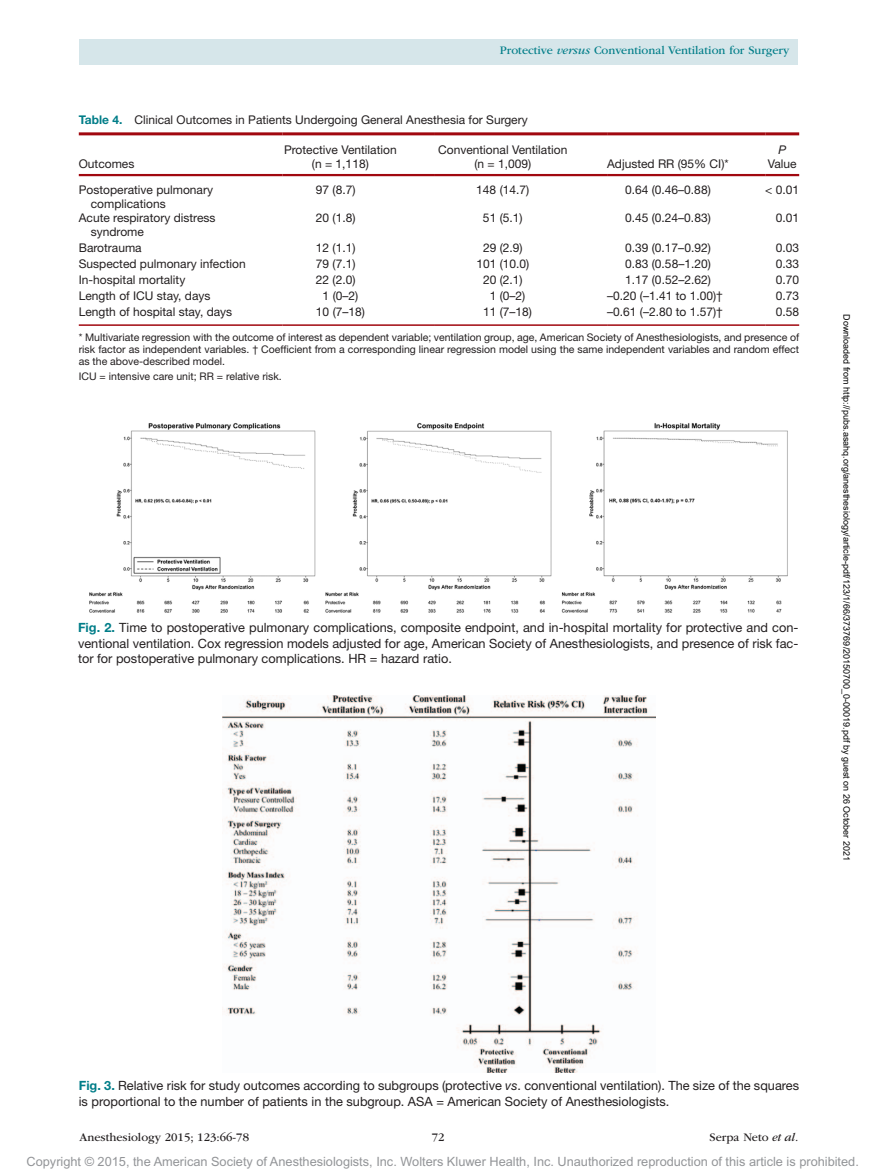
<style>
.page{position:relative;width:878px;height:1175px;background:#fff}
.page>*{position:absolute;margin:0;border:0;box-sizing:border-box;transform-origin:0 0}
.t1{font:12.75px/15.8px "Helvetica Neue LT Std";color:#231f20;text-align:justify}
.t2{font:12.75px "Arial MT Std";color:#939598}
.t3{font:12px/13.5px "Helvetica Neue LT Std";color:#231f20;text-align:center}
.t4{font:12px "ITC Garamond Std";color:#007d88}
.t5{font:12px "ITC Garamond Std";color:#231f20}
.t6{font:italic 12px "Helvetica Neue LT Std";color:#231f20}
.t7{font:10.5px/12px "Helvetica Neue LT Std";color:#231f20;text-align:justify}
.t8{font:9px "Arial";color:#000}
.s1{font-style:italic}
.s2{font-weight:700;color:#007d88}
</style>
<div class="page">
<div style="left:79px;top:39px;width:718px;height:25px;background:#d6e6ea"></div>
<hr style="left:79px;top:132px;width:203px;height:3px;background:#a1080f">
<hr style="left:282px;top:132px;width:153px;height:3px;background:#a1080f">
<hr style="left:435px;top:132px;width:172px;height:3px;background:#a1080f">
<hr style="left:607px;top:132px;width:158px;height:3px;background:#a1080f">
<hr style="left:765px;top:132px;width:34px;height:3px;background:#a1080f">
<hr style="left:79px;top:174px;width:203px;height:2px;background:#a1080f">
<hr style="left:282px;top:174px;width:153px;height:2px;background:#a1080f">
<hr style="left:435px;top:174px;width:172px;height:2px;background:#a1080f">
<hr style="left:607px;top:174px;width:158px;height:2px;background:#a1080f">
<hr style="left:765px;top:174px;width:34px;height:2px;background:#a1080f">
<hr style="left:79px;top:324px;width:203px;height:2px;background:#a1080f">
<hr style="left:282px;top:324px;width:153px;height:2px;background:#a1080f">
<hr style="left:435px;top:324px;width:172px;height:2px;background:#a1080f">
<hr style="left:607px;top:324px;width:158px;height:2px;background:#a1080f">
<hr style="left:765px;top:324px;width:34px;height:2px;background:#a1080f">
<img style="left:89px;top:423px;width:699px;height:190px">
<img style="left:223px;top:695px;width:432px;height:377px">
<p class="t4" style="left:500px;top:44px;width:291px">Protective <span class="s1">versus</span> Conventional Ventilation for Surgery</p>
<p class="t3" style="left:79px;top:113px;width:450px"><span class="s2">Table 4.</span> Clinical Outcomes in Patients Undergoing General Anesthesia for Surgery</p>
<p class="t3" style="left:79px;top:157px;width:57px">Outcomes</p>
<p class="t3" style="left:284px;top:143px;width:114px">Protective Ventilation (n = 1,118)</p>
<p class="t3" style="left:438px;top:143px;width:131px">Conventional Ventilation (n = 1,009)</p>
<p class="t3" style="left:607px;top:157px;width:123px">Adjusted RR (95% CI)*</p>
<p class="t6" style="left:778px;top:143px;width:9px">P</p>
<p class="t3" style="left:767px;top:157px;width:30px">Value</p>
<p class="t3" style="left:91px;top:183px;width:124px;text-align:left;text-indent:-12px">Postoperative pulmonary complications</p>
<p class="t3" style="left:316px;top:183px;width:41px">97 (8.7)</p>
<p class="t3" style="left:476px;top:183px;width:54px">148 (14.7)</p>
<p class="t3" style="left:625px;top:183px;width:87px">0.64 (0.46–0.88)</p>
<p class="t3" style="left:765px;top:183px;width:35px">&lt; 0.01</p>
<p class="t3" style="left:91px;top:211px;width:126px;text-align:left;text-indent:-12px">Acute respiratory distress syndrome</p>
<p class="t3" style="left:316px;top:211px;width:41px">20 (1.8)</p>
<p class="t3" style="left:483px;top:211px;width:41px">51 (5.1)</p>
<p class="t3" style="left:625px;top:211px;width:87px">0.45 (0.24–0.83)</p>
<p class="t3" style="left:775px;top:211px;width:25px">0.01</p>
<p class="t3" style="left:79px;top:241px;width:64px">Barotrauma</p>
<p class="t3" style="left:316px;top:241px;width:41px">12 (1.1)</p>
<p class="t3" style="left:483px;top:241px;width:41px">29 (2.9)</p>
<p class="t3" style="left:625px;top:241px;width:87px">0.39 (0.17–0.92)</p>
<p class="t3" style="left:775px;top:241px;width:25px">0.03</p>
<p class="t3" style="left:79px;top:257px;width:168px">Suspected pulmonary infection</p>
<p class="t3" style="left:316px;top:257px;width:41px">79 (7.1)</p>
<p class="t3" style="left:476px;top:257px;width:54px">101 (10.0)</p>
<p class="t3" style="left:625px;top:257px;width:87px">0.83 (0.58–1.20)</p>
<p class="t3" style="left:775px;top:257px;width:25px">0.33</p>
<p class="t3" style="left:79px;top:273px;width:108px">In-hospital mortality</p>
<p class="t3" style="left:316px;top:273px;width:41px">22 (2.0)</p>
<p class="t3" style="left:483px;top:273px;width:41px">20 (2.1)</p>
<p class="t3" style="left:625px;top:273px;width:87px">1.17 (0.52–2.62)</p>
<p class="t3" style="left:775px;top:273px;width:25px">0.70</p>
<p class="t3" style="left:79px;top:289px;width:133px">Length of ICU stay, days</p>
<p class="t3" style="left:322px;top:289px;width:37px">1 (0–2)</p>
<p class="t3" style="left:489px;top:289px;width:37px">1 (0–2)</p>
<p class="t3" style="left:607px;top:289px;width:117px">–0.20 (–1.41 to 1.00)†</p>
<p class="t3" style="left:775px;top:289px;width:25px">0.73</p>
<p class="t3" style="left:79px;top:305px;width:155px">Length of hospital stay, days</p>
<p class="t3" style="left:316px;top:305px;width:50px">10 (7–18)</p>
<p class="t3" style="left:483px;top:305px;width:50px">11 (7–18)</p>
<p class="t3" style="left:607px;top:305px;width:117px">–0.61 (–2.80 to 1.57)†</p>
<p class="t3" style="left:775px;top:305px;width:25px">0.58</p>
<p class="t7" style="left:79px;top:331px;width:722px">* Multivariate regression with the outcome of interest as dependent variable; ventilation group, age, American Society of Anesthesiologists, and presence of risk factor as independent variables. † Coefficient from a corresponding linear regression model using the same independent variables and random effect as the above-described model.</p>
<p class="t7" style="left:79px;top:370px;width:204px">ICU = intensive care unit; RR = relative risk.</p>
<p class="t1" style="left:78px;top:619px;width:722px"><span class="s2">Fig. 2.</span> Time to postoperative pulmonary complications, composite endpoint, and in-hospital mortality for protective and con&shy;ventional ventilation. Cox regression models adjusted for age, American Society of Anesthesiologists, and presence of risk fac&shy;tor for postoperative pulmonary complications. HR = hazard ratio.</p>
<p class="t8" style="left:850px;top:314px;width:548px;rotate:90deg">Downloaded from http://pubs.asahq.org/anesthesiology/article-pdf/123/1/66/373769/20150700_0-00019.pdf by guest on 26 October 2021</p>
<p class="t1" style="left:79px;top:1077px;width:721px"><span class="s2">Fig. 3.</span> Relative risk for study outcomes according to subgroups (protective <span class="s1">vs</span>. conventional ventilation). The size of the squares is proportional to the number of patients in the subgroup. ASA = American Society of Anesthesiologists.</p>
<p class="t5" style="left:80px;top:1130px;width:171px">Anesthesiology 2015; 123:66-78</p>
<p class="t5" style="left:432px;top:1130px;width:14px">72</p>
<p class="t5" style="left:709px;top:1130px;width:90px">Serpa Neto <span class="s1">et al.</span></p>
<p class="t2" style="left:27px;top:1154px;width:833px">Copyright © 2015, the American Society of Anesthesiologists, Inc. Wolters Kluwer Health, Inc. Unauthorized reproduction of this article is prohibited.</p>
</div>
